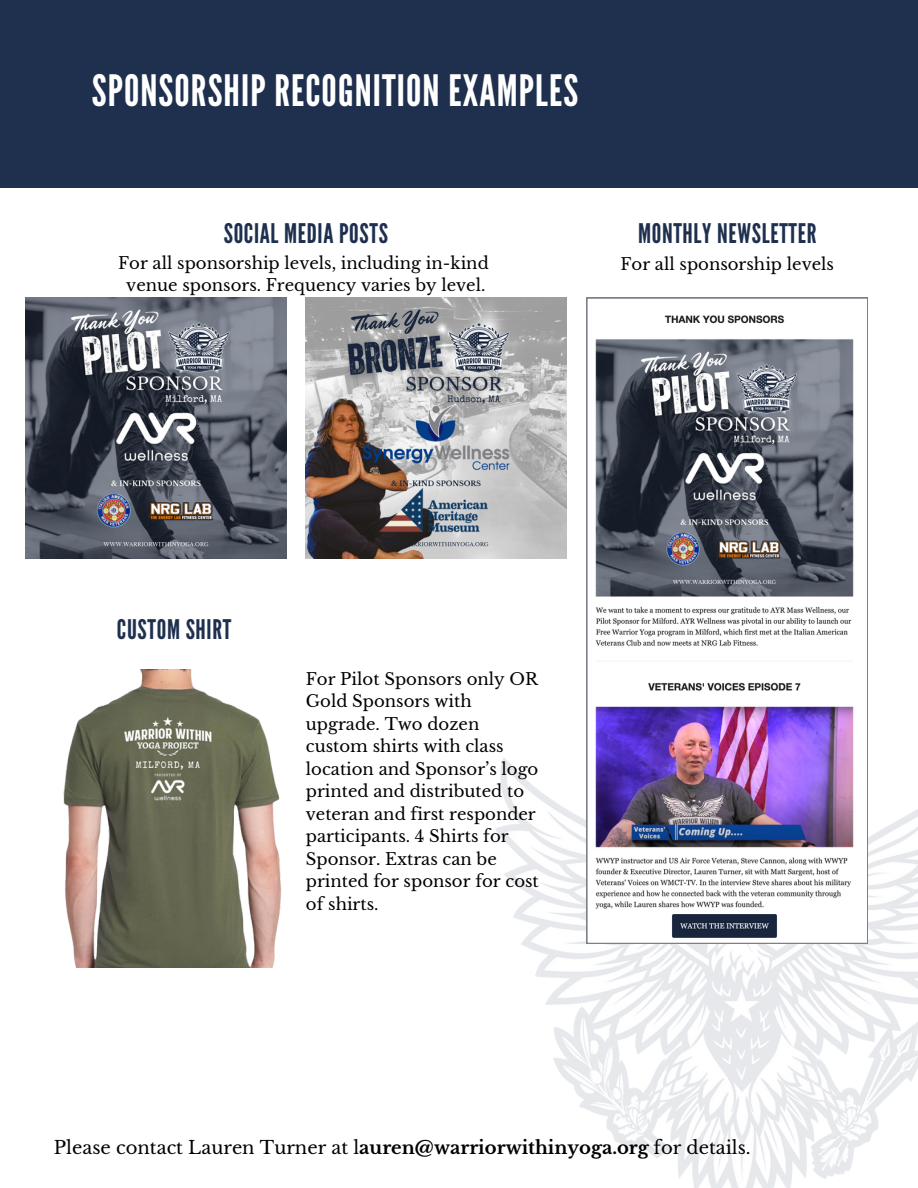
<style>
.page{position:relative;width:918px;height:1188px;background:#fff}
.page>*{position:absolute;margin:0;border:0;box-sizing:border-box;transform-origin:0 0}
.t1{font:43.2px "League Gothic";letter-spacing:.025em;color:#fff}
.t2{font:27px "League Gothic";letter-spacing:.025em;color:#1f304f}
.t3{font:18px "Libre Baskerville";color:#000}
.t4{font:16.5px/22.5px "Libre Baskerville";color:#000}
.s1{font-weight:700}
</style>
<div class="page">
<img style="left:495px;top:757px;width:423px;height:431px">
<div style="left:0;top:0;width:918px;height:188px;background:#1f304f"></div>
<img style="left:63px;top:669px;width:219px;height:298px">
<img style="left:25px;top:298px;width:261px;height:261px">
<img style="left:306px;top:298px;width:261px;height:261px">
<img style="left:586px;top:298px;width:282px;height:645px">
<p class="t1" style="left:92px;top:65px;width:488px">SPONSORSHIP RECOGNITION EXAMPLES</p>
<p class="t2" style="left:224px;top:218px;width:166px">SOCIAL MEDIA POSTS</p>
<p class="t2" style="left:638px;top:218px;width:180px">MONTHLY NEWSLETTER</p>
<h2 class="t4" style="left:118px;top:252px;width:372px">For all sponsorship levels, including in-kind</h2>
<p class="t4" style="left:126px;top:274px;width:361px">venue sponsors. Frequency varies by level.</p>
<p class="t4" style="left:621px;top:253px;width:215px">For all sponsorship levels</p>
<p class="t2" style="left:117px;top:614px;width:116px">CUSTOM SHIRT</p>
<p class="t4" style="left:306px;top:668px;width:234px">For Pilot Sponsors only OR<br>Gold Sponsors with upgrade. Two dozen custom shirts with class location and Sponsor’s logo printed and distributed to veteran and first responder participants. 4 Shirts for<br>Sponsor. Extras can be printed for sponsor for cost of shirts.</p>
<p class="t3" style="left:54px;top:1136px;width:698px">Please contact Lauren Turner at l<span class="s1">auren@warriorwithinyoga.org</span> for details.</p>
</div>
